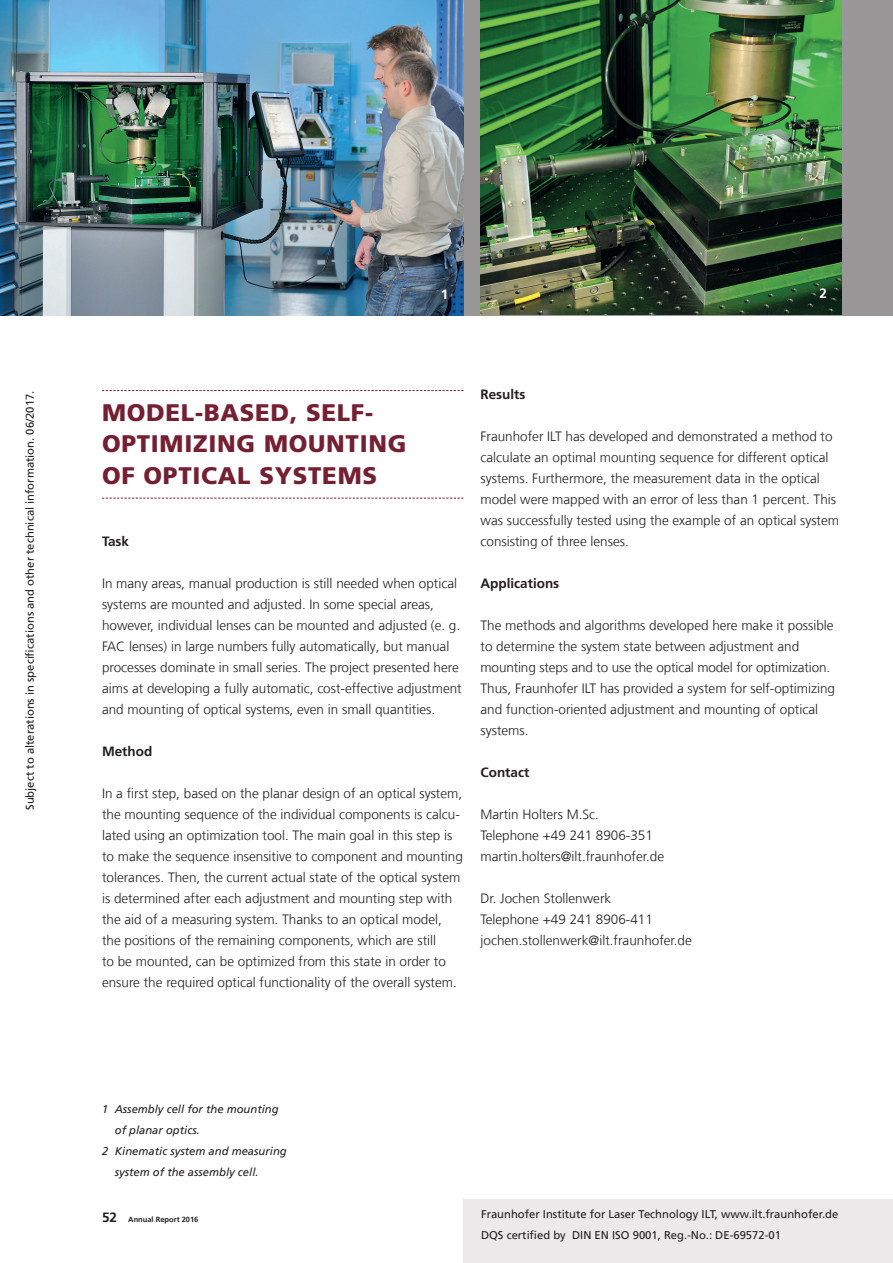
<style>
.page{position:relative;width:893px;height:1263px;background:#fff}
.page>*{position:absolute;margin:0;border:0;box-sizing:border-box;transform-origin:0 0}
.t1{font:900 24px/31.5px "Frutiger LT Com";letter-spacing:.03em;color:#751f32}
.t2{font:300 13.5px/21px "Frutiger LT Com";color:#231f20}
.t3{font:700 13.5px "Frutiger LT Com";color:#231f20}
.t4{font:700 13.5px "Frutiger LT Com";color:#fff}
.t5{font:11.25px/21px "Frutiger LT Com";color:#231f20}
.t6{font:italic 11.25px "Frutiger LT Com";color:#231f20}
.t7{font:700 7.5px "Frutiger LT Com";color:#231f20}
.s1{font-size:13.5px}
</style>
<div class="page">
<div style="left:463px;top:1199px;width:430px;height:64px;background:#ece9ea"></div>
<div style="left:0;top:0;width:893px;height:315px;background:#999798"></div>
<svg style="left:102px;top:390px;width:361px;height:1px"></svg>
<svg style="left:102px;top:498px;width:361px;height:1px"></svg>
<img style="left:0;top:0;width:463px;height:315px">
<img style="left:480px;top:0;width:362px;height:315px">
<p class="t5" style="left:20px;top:810px;width:421px;rotate:-90deg">Subject to alterations in specifications and other technical information. 06/2017.</p>
<p class="t4" style="left:441px;top:286px;width:9px">1</p>
<p class="t4" style="left:811px;top:286px;width:18px">22</p>
<h1 class="t1" style="left:102px;top:397px;width:306px">MODEL-BASED, SELF-<br>OPTIMIZING MOUNTING<br>OF OPTICAL SYSTEMS</h1>
<p class="t3" style="left:102px;top:533px;width:29px">Task</p>
<p class="t2" style="left:102px;top:573px;width:361px">In many areas, manual production is still needed when optical systems are mounted and adjusted. In some special areas, however, individual lenses can be mounted and adjusted (e. g.<br>FAC lenses) in large numbers fully automatically, but manual processes dominate in small series. The project presented here aims at developing a fully automatic, cost-effective adjustment and mounting of optical systems, even in small quantities.</p>
<p class="t3" style="left:102px;top:743px;width:52px">Method</p>
<p class="t2" style="left:102px;top:783px;width:362px">In a first step, based on the planar design of an optical system, the mounting sequence of the individual components is calcu&shy;lated using an optimization tool. The main goal in this step is to make the sequence insensitive to component and mounting tolerances. Then, the current actual state of the optical system is determined after each adjustment and mounting step with the aid of a measuring system. Thanks to an optical model, the positions of the remaining components, which are still<br>to be mounted, can be optimized from this state in order to ensure the required optical functionality of the overall system.</p>
<p class="t3" style="left:480px;top:386px;width:46px">Results</p>
<p class="t2" style="left:480px;top:426px;width:360px">Fraunhofer ILT has developed and demonstrated a method to calculate an optimal mounting sequence for different optical systems. Furthermore, the measurement data in the optical model were mapped with an error of less than 1 percent. This was successfully tested using the example of an optical system consisting of three lenses.</p>
<p class="t3" style="left:480px;top:576px;width:80px">Applications</p>
<p class="t2" style="left:480px;top:615px;width:356px">The methods and algorithms developed here make it possible to determine the system state between adjustment and mounting steps and to use the optical model for optimization.<br>Thus, Fraunhofer ILT has provided a system for self-optimizing and function-oriented adjustment and mounting of optical systems.</p>
<p class="t3" style="left:480px;top:765px;width:50px">Contact</p>
<p class="t2" style="left:480px;top:804px;width:185px">Martin Holters M.Sc.<br>Telephone +49 241 8906-351 martin.holters@ilt.fraunhofer.de</p>
<p class="t2" style="left:480px;top:888px;width:213px">Dr. Jochen Stollenwerk<br>Telephone +49 241 8906-411 jochen.stollenwerk@ilt.fraunhofer.de</p>
<p class="t6" style="left:102px;top:1103px;width:178px">1 Assembly cell for the mounting</p>
<p class="t6" style="left:115px;top:1124px;width:87px">of planar optics.</p>
<p class="t6" style="left:102px;top:1145px;width:186px">2 Kinematic system and measuring</p>
<p class="t6" style="left:115px;top:1166px;width:145px">system of the assembly cell.</p>
<p class="t7" style="left:102px;top:1215px;width:98px"><span class="s1">52</span> Annual Report 2016</p>
<p class="t5" style="left:481px;top:1204px;width:359px">Fraunhofer Institute for Laser Technology ILT, www.ilt.fraunhofer.de<br>DQS certified by DIN EN ISO 9001, Reg.-No.: DE-69572-01</p>
</div>
